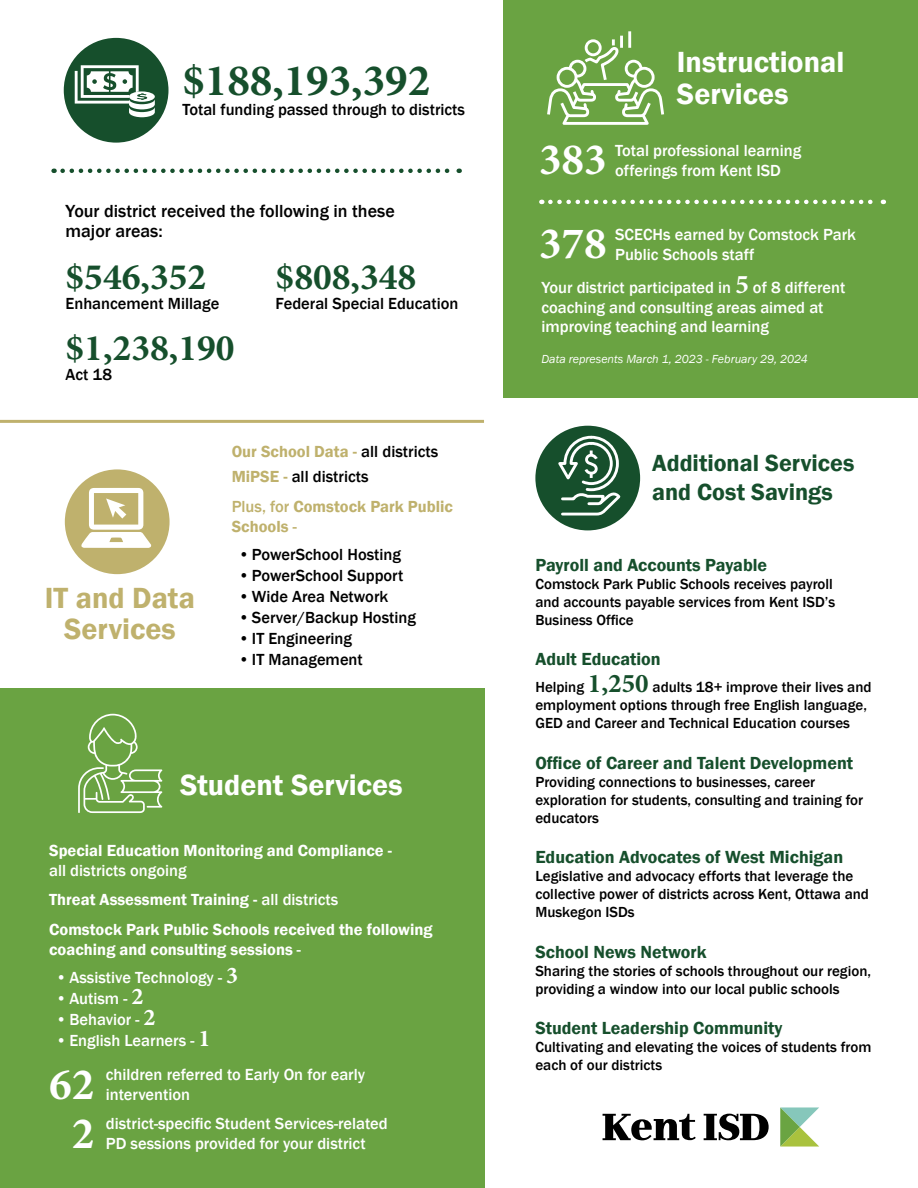
<style>
.page{position:relative;width:918px;height:1188px;background:#fff}
.page>*{position:absolute;margin:0;border:0;box-sizing:border-box;transform-origin:0 0}
.Early_Childhood_________blanks{font:700 45px "Minion Pro";color:#164f2c}
.Instructional_Services{font:700 45px "Minion Pro";color:#fff}
.Early_Childhood_________blanks-2{font:700 37.5px "Minion Pro";color:#164f2c}
.Main_Section_Header_WHITE{font:600 30px/31.5px "Franklin Gothic";color:#fff}
.Main_Section_Header_RED{font:600 30px/31.5px "Franklin Gothic";color:#bfb16d;text-align:center}
.Additional_Services_Header{font:600 24px/28.8px "Franklin Gothic";color:#164f2c}
.Additional_Services_Subheads{font:600 18px "Franklin Gothic";color:#164f2c}
.Your_district_received{font:500 18px/19.8px "Franklin Gothic";color:#000}
.Number_Subtext_WHITE{font:500 16.5px/19.8px "Franklin Gothic";color:#fff}
.Number_Subtext_WHITE-2{font:500 16.5px "Franklin Gothic";color:#000}
.IT___Data_BOLD_TEXT_RED{font:600 16.5px/19.8px "Franklin Gothic";color:#fff}
.IT___Data_BOLD_TEXT_RED-2{font:600 16.5px/19.8px "Franklin Gothic";color:#bfb16d}
.IT___Data_BOLD_TEXT_RED-3{font:500 16.5px "Franklin Gothic";color:#fff}
.IT___Data_BOLD_TEXT_RED-4{font:500 16.5px "Franklin Gothic";color:#000}
.Additional_Services_Descriptions{font:500 15px/18px "Franklin Gothic";color:#000}
.Italicized_Note_WHITE{font:italic 12px "Franklin Gothic";color:#fff}
.s1{font-weight:500;color:#000}
.s2{font-weight:600;color:#bfb16d}
.s3{font-weight:500}
.s4{font-family:"Minion Pro";font-weight:700;font-size:24px}
.s5{font-family:"Minion Pro";font-weight:700;font-size:27px}
.s6{font-family:"Minion Pro";font-weight:700;font-size:27px;color:#164f2c}
</style>
<div class="page">
<div style="left:0;top:688px;width:484px;height:500px;background:#6aa342"></div>
<div style="left:65px;top:469px;width:105px;height:105px;background:#bfb16d;border-radius:50%"></div>
<div style="left:64px;top:38px;width:104px;height:105px;background:#164f2c;border-radius:50%"></div>
<svg style="left:63px;top:169px;width:397px;height:4px"></svg>
<div style="left:503px;top:0;width:415px;height:398px;background:#6aa342"></div>
<svg style="left:704px;top:1114px;width:65px;height:26px"></svg>
<svg style="left:780px;top:1107px;width:39px;height:40px"></svg>
<svg style="left:603px;top:1114px;width:93px;height:26px"></svg>
<svg style="left:550px;top:200px;width:334px;height:4px"></svg>
<hr style="left:0;top:420px;width:484px;height:3px;background:#bfb16d">
<svg style="left:81px;top:488px;width:70px;height:60px"></svg>
<svg style="left:78px;top:714px;width:84px;height:99px"></svg>
<svg style="left:547px;top:36px;width:117px;height:89px"></svg>
<hr style="left:628px;top:31px;width:3px;height:17px;background:#fff">
<svg style="left:75px;top:65px;width:80px;height:52px"></svg>
<div style="left:535px;top:426px;width:105px;height:104px;background:#164f2c;border-radius:50%"></div>
<svg style="left:557px;top:435px;width:64px;height:81px"></svg>
<p class="Early_Childhood_________blanks" style="left:182px;top:49px;width:249px">$188,193,392</p>
<p class="Number_Subtext_WHITE-2" style="left:182px;top:99px;width:284px">Total funding passed through to districts</p>
<p class="Your_district_received" style="left:66px;top:201px;width:331px">Your district received the following in these major areas:</p>
<p class="Early_Childhood_________blanks-2" style="left:66px;top:251px;width:142px">$546,352</p>
<p class="Number_Subtext_WHITE-2" style="left:66px;top:293px;width:155px">Enhancement Millage</p>
<p class="Early_Childhood_________blanks-2" style="left:276px;top:251px;width:142px">$808,348</p>
<p class="Number_Subtext_WHITE-2" style="left:276px;top:293px;width:184px">Federal Special Education</p>
<p class="Early_Childhood_________blanks-2" style="left:66px;top:322px;width:171px">$1,238,190</p>
<p class="Number_Subtext_WHITE-2" style="left:66px;top:364px;width:48px">Act 18</p>
<p class="Main_Section_Header_RED" style="left:45px;top:582px;width:152px">IT and Data<br>Services</p>
<p class="IT___Data_BOLD_TEXT_RED-2" style="left:232px;top:442px;width:208px">Our School Data - <span class="s1">all districts</span></p>
<p class="IT___Data_BOLD_TEXT_RED-4" style="left:232px;top:466px;width:138px"><span class="s2">MiPSE -</span> all districts</p>
<p class="IT___Data_BOLD_TEXT_RED-2" style="left:232px;top:497px;width:223px"><span class="s3">Plus, for</span> Comstock Park Public<br>Schools <span class="s3">-</span></p>
<p class="Number_Subtext_WHITE-2" style="left:238px;top:545px;width:164px">•PowerSchool Hosting</p>
<p class="Number_Subtext_WHITE-2" style="left:238px;top:566px;width:166px">•PowerSchool Support</p>
<p class="Number_Subtext_WHITE-2" style="left:238px;top:587px;width:151px">• Wide Area Network</p>
<p class="Number_Subtext_WHITE-2" style="left:238px;top:608px;width:179px">•Server/Backup Hosting</p>
<p class="Number_Subtext_WHITE-2" style="left:238px;top:629px;width:115px">•IT Engineering</p>
<p class="Number_Subtext_WHITE-2" style="left:238px;top:650px;width:126px">•IT Management</p>
<p class="Main_Section_Header_WHITE" style="left:180px;top:769px;width:224px">Student Services</p>
<p class="IT___Data_BOLD_TEXT_RED" style="left:49px;top:841px;width:344px">Special Education Monitoring and Compliance -</p>
<p class="IT___Data_BOLD_TEXT_RED-3" style="left:49px;top:860px;width:139px">all districts ongoing</p>
<p class="IT___Data_BOLD_TEXT_RED" style="left:49px;top:890px;width:291px">Threat Assessment Training - <span class="s3">all districts</span></p>
<p class="IT___Data_BOLD_TEXT_RED" style="left:49px;top:920px;width:385px">Comstock Park Public Schools received the following coaching and consulting sessions <span class="s3">-</span></p>
<p class="Number_Subtext_WHITE" style="left:56px;top:968px;width:184px">•Assistive Technology - <span class="s4">3</span></p>
<p class="Number_Subtext_WHITE" style="left:56px;top:989px;width:89px">•Autism - <span class="s4">2</span></p>
<p class="Number_Subtext_WHITE" style="left:56px;top:1010px;width:101px">•Behavior - <span class="s4">2</span></p>
<p class="Number_Subtext_WHITE" style="left:56px;top:1031px;width:156px">•English Learners - <span class="s4">1</span></p>
<p class="Number_Subtext_WHITE" style="left:106px;top:1065px;width:261px">children referred to Early On for early intervention</p>
<p class="Number_Subtext_WHITE" style="left:106px;top:1114px;width:283px">district-specific Student Services-related<br>PD sessions provided for your district</p>
<p class="Instructional_Services" style="left:49px;top:1053px;width:46px">62</p>
<p class="Instructional_Services" style="left:72px;top:1102px;width:24px">2</p>
<p class="Main_Section_Header_WHITE" style="left:677px;top:47px;width:169px">Instructional<br>Services</p>
<p class="Instructional_Services" style="left:539px;top:128px;width:69px">383</p>
<p class="Number_Subtext_WHITE" style="left:615px;top:141px;width:188px">Total professional learning</p>
<p class="Number_Subtext_WHITE" style="left:615px;top:161px;width:167px">offerings from Kent ISD</p>
<p class="Instructional_Services" style="left:539px;top:212px;width:69px">378</p>
<p class="Number_Subtext_WHITE" style="left:615px;top:225px;width:242px">SCECHs earned by Comstock Park<br>Public Schools staff</p>
<p class="Number_Subtext_WHITE" style="left:541px;top:278px;width:306px">Your district participated in <span class="s5">5</span> of 8 different coaching and consulting areas aimed at improving teaching and learning</p>
<p class="Italicized_Note_WHITE" style="left:542px;top:351px;width:268px">Data represents March 1, 2023 - February 29, 2024</p>
<p class="Additional_Services_Header" style="left:652px;top:449px;width:204px">Additional Services and Cost Savings</p>
<p class="Additional_Services_Subheads" style="left:535px;top:554px;width:233px">Payroll and Accounts Payable</p>
<p class="Additional_Services_Descriptions" style="left:535px;top:575px;width:301px">Comstock Park Public Schools receives payroll and accounts payable services from Kent ISD’s<br>Business Office</p>
<p class="Additional_Services_Subheads" style="left:535px;top:648px;width:127px">Adult Education</p>
<p class="Additional_Services_Descriptions" style="left:535px;top:678px;width:338px">Helping <span class="s6">1,250</span> adults 18+ improve their lives and employment options through free English language,<br>GED and Career and Technical Education courses</p>
<p class="Additional_Services_Subheads" style="left:535px;top:752px;width:319px">Office of Career and Talent Development</p>
<p class="Additional_Services_Descriptions" style="left:535px;top:773px;width:329px">Providing connections to businesses, career exploration for students, consulting and training for educators</p>
<p class="Additional_Services_Subheads" style="left:535px;top:846px;width:309px">Education Advocates of West Michigan</p>
<p class="Additional_Services_Descriptions" style="left:535px;top:867px;width:335px">Legislative and advocacy efforts that leverage the collective power of districts across Kent, Ottawa and<br>Muskegon ISDs</p>
<p class="Additional_Services_Subheads" style="left:535px;top:941px;width:173px">School News Network</p>
<p class="Additional_Services_Descriptions" style="left:535px;top:962px;width:337px">Sharing the stories of schools throughout our region, providing a window into our local public schools</p>
<p class="Additional_Services_Subheads" style="left:535px;top:1017px;width:249px">Student Leadership Community</p>
<p class="Additional_Services_Descriptions" style="left:535px;top:1038px;width:338px">Cultivating and elevating the voices of students from each of our districts</p>
</div>
